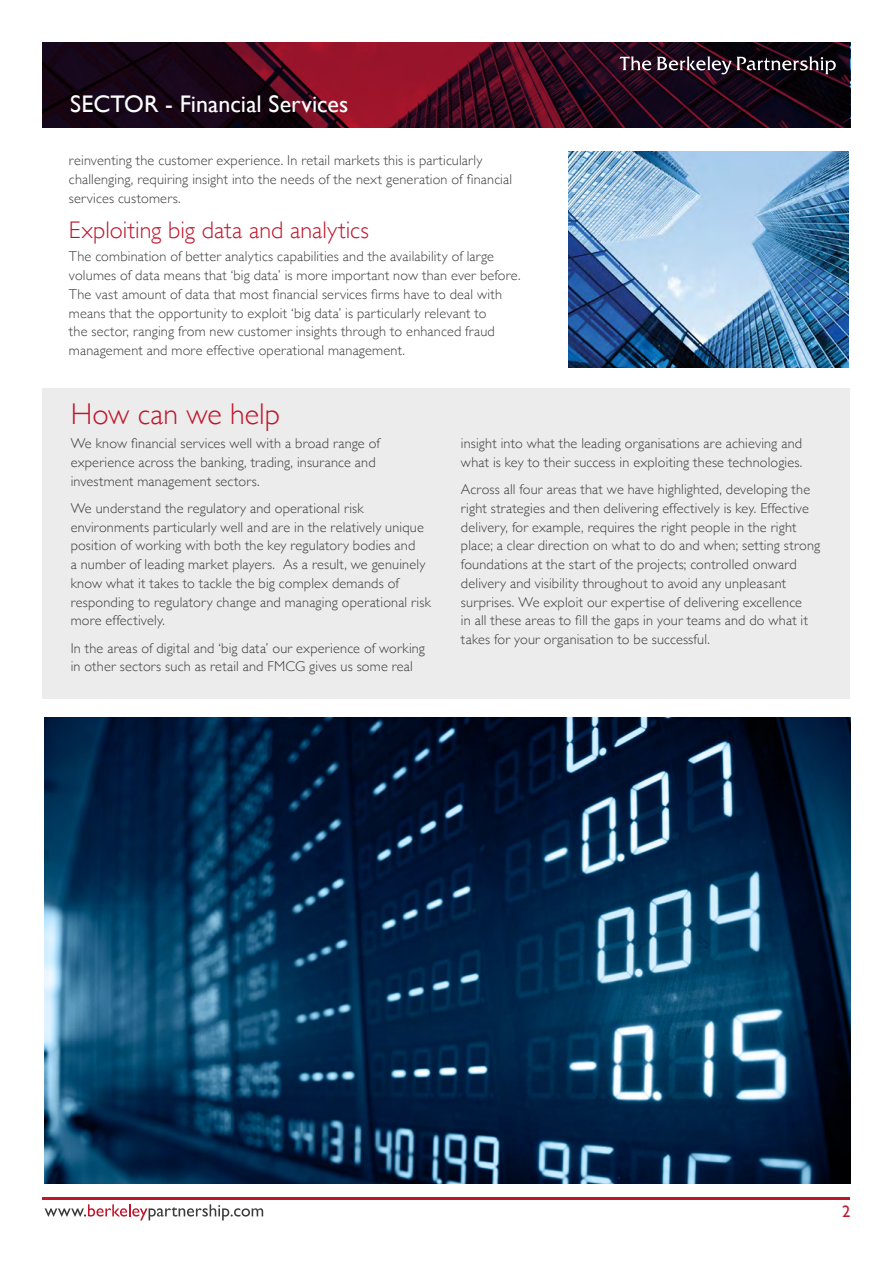
<style>
.page{position:relative;width:893px;height:1263px;background:#fff}
.page>*{position:absolute;margin:0;border:0;box-sizing:border-box;transform-origin:0 0}
.t1{font:300 30px "Gill Sans";color:#be172c}
.t2{font:300 24px "Gill Sans";letter-spacing:.005em;color:#be172c}
.t3{font:24px "Gill Sans";color:#fff}
.t4{font:16.5px "Gill Sans";color:#be172c}
.t5{font:300 14.25px/18.8px "Gill Sans";letter-spacing:.015em;color:#3c3c3b}
</style>
<div class="page">
<svg style="left:45px;top:1204px;width:218px;height:16px"></svg>
<hr style="left:43px;top:1197px;width:807px;height:2px;background:#be172c">
<img style="left:43px;top:43px;width:807px;height:85px">
<svg style="left:620px;top:56px;width:31px;height:14px"></svg>
<svg style="left:657px;top:56px;width:179px;height:18px;background:#4b4049"></svg>
<div style="left:43px;top:389px;width:807px;height:310px;background:#ececec"></div>
<img style="left:44px;top:718px;width:806px;height:465px">
<img style="left:568px;top:151px;width:280px;height:217px">
<h2 class="t3" style="left:70px;top:90px;width:280px">SECTOR - Financial Services</h2>
<p class="t5" style="left:69px;top:150px;width:445px">reinventing the customer experience. In retail markets this is particularly challenging, requiring insight into the needs of the next generation of financial services customers.</p>
<h2 class="t2" style="left:69px;top:212px;width:301px">Exploiting big data and analytics</h2>
<p class="t5" style="left:69px;top:247px;width:453px">The combination of better analytics capabilities and the availability of large volumes of data means that ‘big data’ is more important now than ever before.<br>The vast amount of data that most financial services firms have to deal with means that the opportunity to exploit ‘big data’ is particularly relevant to<br>the sector, ranging from new customer insights through to enhanced fraud management and more effective operational management.</p>
<h1 class="t1" style="left:71px;top:391px;width:211px">How can we help</h1>
<p class="t5" style="left:71px;top:433px;width:311px">We know financial services well with a broad range of experience across the banking, trading, insurance and investment management sectors.</p>
<p class="t5" style="left:71px;top:498px;width:362px">We understand the regulatory and operational risk environments particularly well and are in the relatively unique position of working with both the key regulatory bodies and<br>a number of leading market players. As a result, we genuinely know what it takes to tackle the big complex demands of responding to regulatory change and managing operational risk more effectively.</p>
<p class="t5" style="left:71px;top:638px;width:356px">In the areas of digital and ‘big data’ our experience of working in other sectors such as retail and FMCG gives us some real</p>
<p class="t5" style="left:461px;top:433px;width:343px">insight into what the leading organisations are achieving and what is key to their success in exploiting these technologies.</p>
<p class="t5" style="left:461px;top:479px;width:361px">Across all four areas that we have highlighted, developing the right strategies and then delivering effectively is key. Effective delivery, for example, requires the right people in the right place; a clear direction on what to do and when; setting strong foundations at the start of the projects; controlled onward delivery and visibility throughout to avoid any unpleasant surprises. We exploit our expertise of delivering excellence<br>in all these areas to fill the gaps in your teams and do what it takes for your organisation to be successful.</p>
<p class="t4" style="left:842px;top:1201px;width:10px">2</p>
</div>
